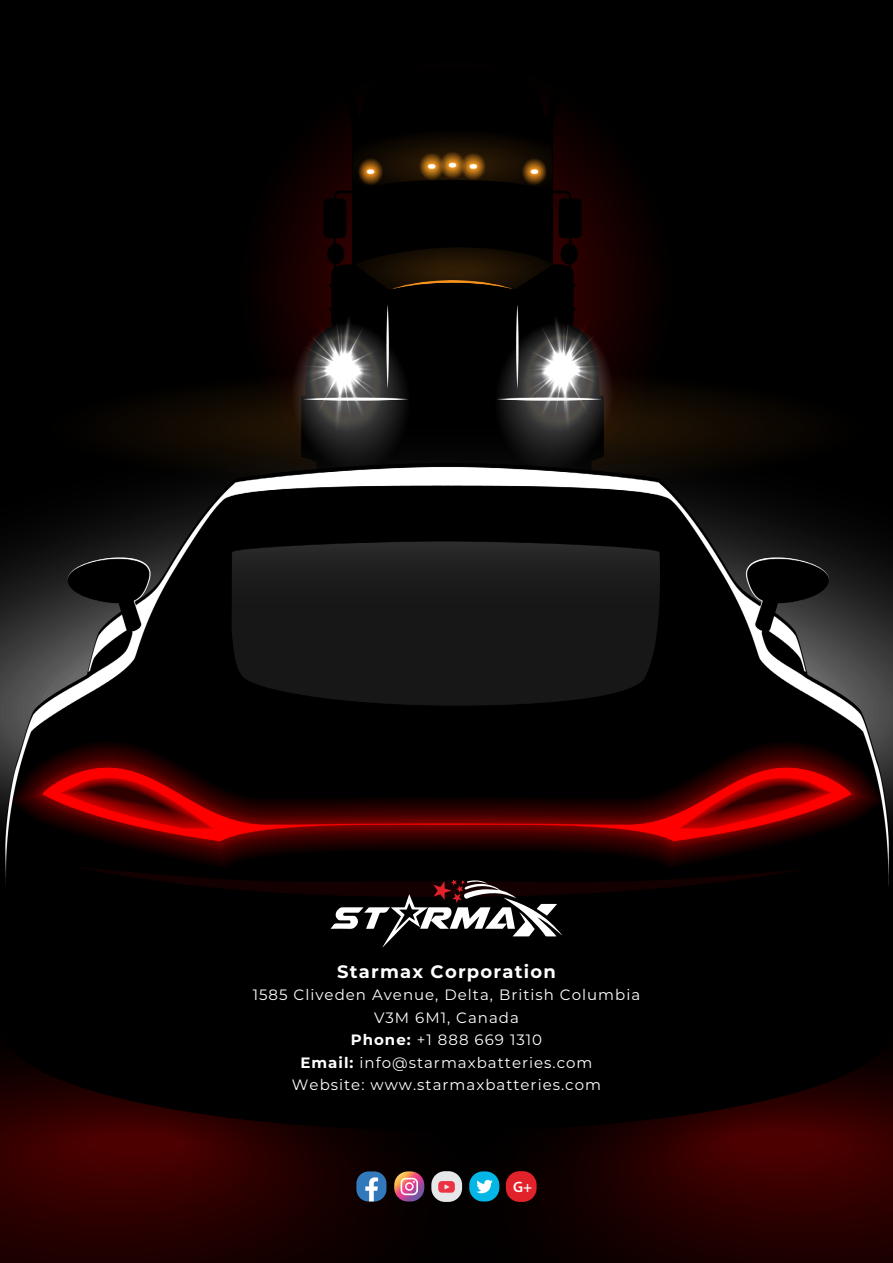
<style>
.page{position:relative;width:893px;height:1263px;background:#fff}
.page>*{position:absolute;margin:0;border:0;box-sizing:border-box;transform-origin:0 0}
.t1{font:700 18px "Montserrat";letter-spacing:.065em;color:#fff}
.t2{font:600 15.15px "Myriad Pro";color:#fff}
.t3{font:15px/22.5px "Montserrat";letter-spacing:.065em;color:#fff;text-align:center}
.s1{font-weight:700}
</style>
<div class="page">
<img style="left:0;top:0;width:893px;height:1263px">
<svg style="left:331px;top:879px;width:231px;height:68px"></svg>
<div style="left:469px;top:1171px;width:30px;height:30px;background:#02b6e6;border-radius:14px"></div>
<svg style="left:476px;top:1180px;width:17px;height:14px"></svg>
<svg style="left:394px;top:1171px;width:30px;height:30px"></svg>
<svg style="left:356px;top:1171px;width:30px;height:30px"></svg>
<div style="left:431px;top:1171px;width:31px;height:31px;background:#e6e7e8;border-radius:14px"></div>
<svg style="left:438px;top:1181px;width:17px;height:12px"></svg>
<div style="left:506px;top:1171px;width:31px;height:31px;background:#e2222a;border-radius:14px"></div>
<p class="t1" style="left:337px;top:958px;width:220px">Starmax Corporation</p>
<p class="t3" style="left:253px;top:983px;width:389px">1585 Cliveden Avenue, Delta, British Columbia<br>V3M 6M1, Canada<br><span class="s1">Phone:</span> +1 888 669 1310<br><span class="s1">Email:</span> info@starmaxbatteries.com<br>Website: www.starmaxbatteries.com</p>
<p class="t2" style="left:513px;top:1177px;width:21px">G+</p>
</div>
